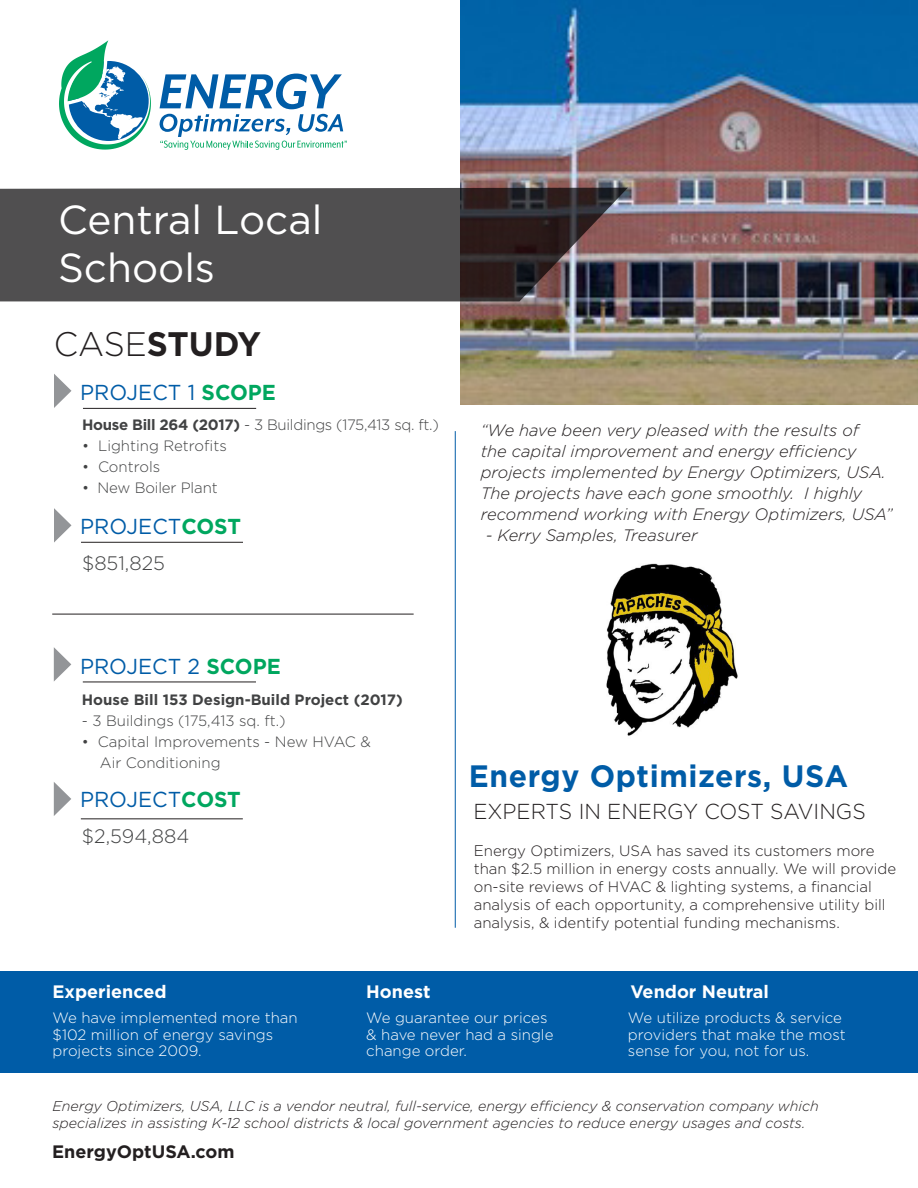
<style>
.page{position:relative;width:918px;height:1188px;background:#fff}
.page>*{position:absolute;margin:0;border:0;box-sizing:border-box;transform-origin:0 0}
.t1{font:40.5px "Gotham";color:#fff}
.t2{font:700 34.05px "Gotham";letter-spacing:-.01em;color:#231f20}
.t3{font:700 30.9px "Gotham";letter-spacing:.02em;color:#005ca7}
.t4{font:21.6px "Gotham";color:#005ca7}
.t5{font:300 21.6px "Gotham";color:#231f20}
.t6{font:300 19.5px "Gotham";color:#414243}
.t7{font:700 18px "Gotham";color:#fff}
.t8{font:700 18px "Gotham";color:#231f20}
.t9{font:italic 300 16.5px/21px "Gotham";color:#231f20}
.t10{font:300 15px/18px "Gotham";color:#231f20}
.t11{font:300 15px/16.5px "Gotham";color:#fff}
.t12{font:300 15px "Gotham";color:#414243}
.t13{font:300 15px "Gotham";letter-spacing:-.02em;color:#414243}
.t14{font:700 15px "Gotham";color:#414243}
.t15{font:italic 300 14.25px/17.1px "Gotham";color:#231f20}
.s1{font-weight:300}
.s2{font-weight:700;color:#00a75f}
.s3{font-weight:700}
.s4{font-size:15.45px}
</style>
<div class="page">
<div style="left:0;top:972px;width:918px;height:101px;background:#005ca7"></div>
<img style="left:460px;top:0;width:458px;height:405px">
<img style="left:606px;top:564px;width:132px;height:172px">
<svg style="left:59px;top:40px;width:288px;height:110px"></svg>
<svg style="left:0;top:188px;width:628px;height:113px;background:#4c484a"></svg>
<svg style="left:54px;top:374px;width:17px;height:34px"></svg>
<svg style="left:54px;top:508px;width:17px;height:35px"></svg>
<hr style="left:455px;top:431px;width:1px;height:497px;background:#005ca7">
<hr style="left:83px;top:408px;width:173px;height:1px;background:#231f20">
<hr style="left:81px;top:542px;width:162px;height:1px;background:#231f20">
<svg style="left:54px;top:647px;width:17px;height:34px"></svg>
<svg style="left:54px;top:782px;width:17px;height:34px"></svg>
<hr style="left:83px;top:682px;width:173px;height:1px;background:#231f20">
<hr style="left:81px;top:819px;width:162px;height:1px;background:#231f20">
<hr style="left:52px;top:614px;width:362px;height:1px;background:#231f20">
<p class="t1" style="left:58px;top:193px;width:266px">Central Local</p>
<p class="t1" style="left:58px;top:242px;width:159px">Schools</p>
<p class="t2" style="left:54px;top:321px;width:209px"><span class="s1">CASE</span>STUDY</p>
<p class="t4" style="left:80px;top:379px;width:197px">PROJECT 1 <span class="s2">SCOPE</span></p>
<p class="t13" style="left:82px;top:416px;width:358px"><span class="s3">House Bill 264 (2017)</span> - 3 Buildings (175,413 sq. ft.)</p>
<p class="t12" style="left:82px;top:437px;width:146px">• Lighting Retrofits</p>
<p class="t12" style="left:82px;top:458px;width:80px">• Controls</p>
<p class="t12" style="left:82px;top:479px;width:137px">• New Boiler Plant</p>
<p class="t4" style="left:80px;top:512px;width:162px">PROJECT<span class="s2">COST</span></p>
<p class="t6" style="left:82px;top:550px;width:85px">$851,825</p>
<p class="t9" style="left:481px;top:420px;width:413px">“We have been very pleased with the results of<br>the capital improvement and energy efficiency projects implemented by Energy Optimizers, USA.<br>The projects have each gone smoothly. I highly recommend working with Energy Optimizers, USA”</p>
<p class="t9" style="left:486px;top:525px;width:213px">- Kerry Samples, Treasurer</p>
<p class="t4" style="left:80px;top:652px;width:202px">PROJECT 2 <span class="s2">SCOPE</span></p>
<p class="t14" style="left:82px;top:690px;width:323px">House Bill 153 Design-Build Project (2017)</p>
<p class="t12" style="left:82px;top:712px;width:205px">- 3 Buildings (175,413 sq. ft.)</p>
<p class="t12" style="left:82px;top:733px;width:291px">• Capital Improvements - New HVAC &amp;</p>
<p class="t12" style="left:100px;top:754px;width:122px">Air Conditioning</p>
<p class="t4" style="left:80px;top:786px;width:162px">PROJECT<span class="s2">COST</span></p>
<p class="t6" style="left:82px;top:824px;width:109px">$2,594,884</p>
<p class="t3" style="left:469px;top:756px;width:381px">Energy Optimizers, USA</p>
<p class="t5" style="left:473px;top:798px;width:394px">EXPERTS IN ENERGY COST SAVINGS</p>
<p class="t10" style="left:474px;top:841px;width:424px"><span class="s4">E</span>nergy Optimizers, USA has saved its customers more than $2.5 million in energy costs annually. We will provide on-site reviews of HVAC &amp; lighting systems, a financial analysis of each opportunity, a comprehensive utility bill analysis, &amp; identify potential funding mechanisms.</p>
<p class="t7" style="left:53px;top:980px;width:116px">Experienced</p>
<p class="t7" style="left:630px;top:980px;width:140px">Vendor Neutral</p>
<p class="t11" style="left:53px;top:1009px;width:247px">We have implemented more than $102 million of energy savings projects since 2009.</p>
<p class="t7" style="left:366px;top:980px;width:66px">Honest</p>
<p class="t11" style="left:366px;top:1009px;width:189px">We guarantee our prices &amp; have never had a single change order.</p>
<p class="t11" style="left:628px;top:1009px;width:219px">We utilize products &amp; service providers that make the most sense for you, not for us.</p>
<p class="t15" style="left:53px;top:1097px;width:768px">Energy Optimizers, USA, LLC is a vendor neutral, full-service, energy efficiency &amp; conservation company which specializes in assisting K-12 school districts &amp; local government agencies to reduce energy usages and costs.</p>
<p class="t8" style="left:52px;top:1139px;width:184px">EnergyOptUSA.com</p>
</div>
